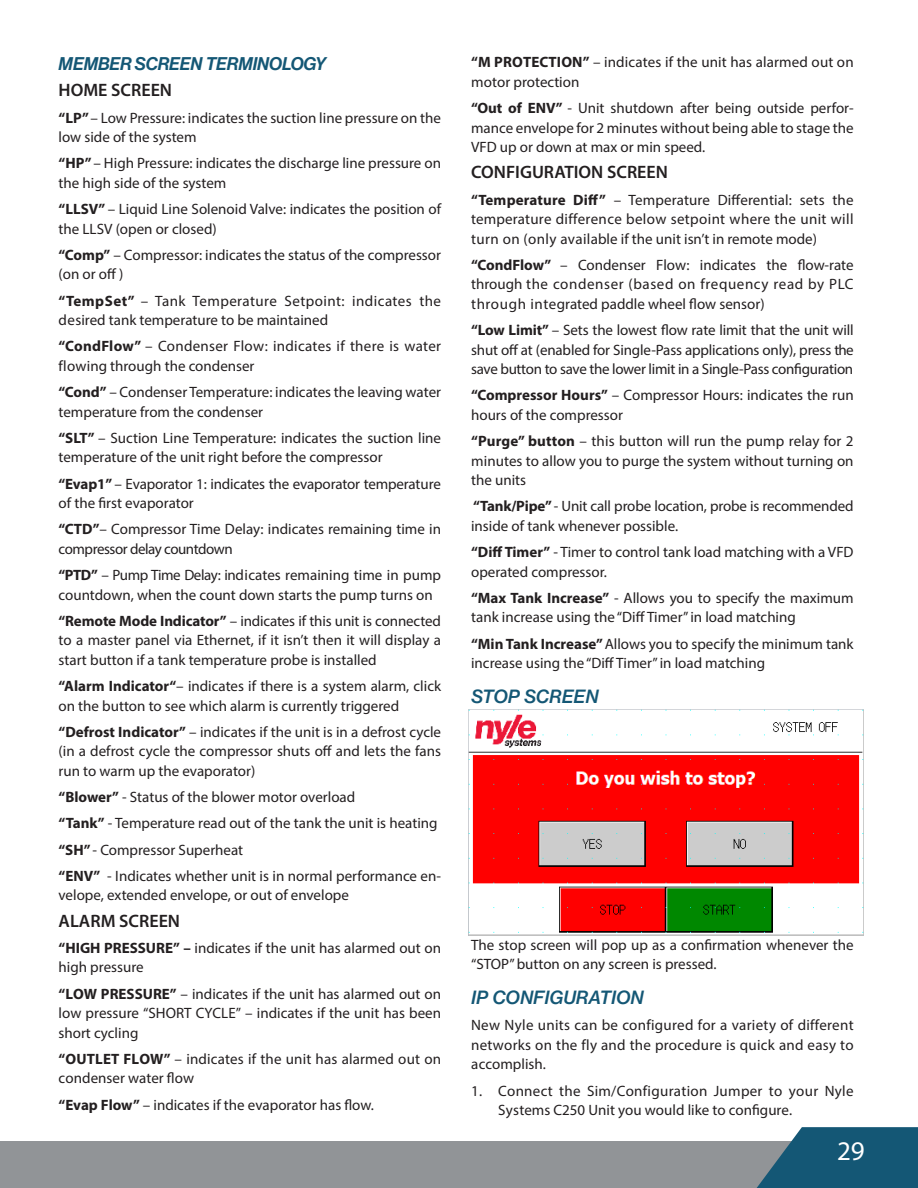
<style>
.page{position:relative;width:918px;height:1188px;background:#fff}
.page>*{position:absolute;margin:0;border:0;box-sizing:border-box;transform-origin:0 0}
.t1{font:27px "Myriad Pro";color:#fff}
.SUBSUBHEADER{font:600 18px "Myriad Pro";color:#231f20}
.TOC_Subheader{font:18px "N Haas Grotesk DS Pro 66 Md It";color:#145775}
.SUBSUBHEADER-2{font:18px "N Haas Grotesk TX Pro 66 Md It";color:#145775}
.MANUAL_TEXT{font:18px "N Haas Grotesk TX Pro 66 Md It";color:#145775}
.MANUAL_TEXT-2{font:15px/19.5px "Myriad Pro";color:#231f20}
.MANUAL_TEXT-3{font:15px/19.5px "Myriad Pro";letter-spacing:.02em;color:#231f20}
.s1{font-weight:700}
</style>
<div class="page">
<div style="left:0;top:1142px;width:918px;height:46px;background:#919497"></div>
<svg style="left:737px;top:1127px;width:181px;height:61px"></svg>
<img style="left:468px;top:709px;width:396px;height:226px">
<p class="TOC_Subheader" style="left:59px;top:53px;width:269px">MEMBER SCREEN TERMINOLOGY</p>
<p class="SUBSUBHEADER" style="left:59px;top:79px;width:115px">HOME SCREEN</p>
<p class="MANUAL_TEXT-2" style="left:59px;top:108px;width:384px"><span class="s1">“LP”</span> – Low Pressure: indicates the suction line pressure on the low side of the system</p>
<p class="MANUAL_TEXT-2" style="left:59px;top:153px;width:384px"><span class="s1">“HP”</span> – High Pressure: indicates the discharge line pressure on the high side of the system</p>
<p class="MANUAL_TEXT-2" style="left:59px;top:199px;width:384px"><span class="s1">“LLSV”</span> – Liquid Line Solenoid Valve: indicates the position of the LLSV (open or closed)</p>
<p class="MANUAL_TEXT-2" style="left:59px;top:245px;width:384px"><span class="s1">“Comp”</span> – Compressor: indicates the status of the compressor (on or off )</p>
<p class="MANUAL_TEXT-2" style="left:59px;top:291px;width:384px"><span class="s1">“TempSet”</span> – Tank Temperature Setpoint: indicates the desired tank temperature to be maintained</p>
<p class="MANUAL_TEXT-2" style="left:59px;top:336px;width:384px"><span class="s1">“CondFlow”</span> – Condenser Flow: indicates if there is water flowing through the condenser</p>
<p class="MANUAL_TEXT-2" style="left:59px;top:382px;width:384px"><span class="s1">“Cond”</span> – Condenser Temperature: indicates the leaving water temperature from the condenser</p>
<p class="MANUAL_TEXT-2" style="left:59px;top:428px;width:384px"><span class="s1">“SLT”</span> – Suction Line Temperature: indicates the suction line temperature of the unit right before the compressor</p>
<p class="MANUAL_TEXT-2" style="left:59px;top:474px;width:384px"><span class="s1">“Evap1”</span> – Evaporator 1: indicates the evaporator temperature of the first evaporator</p>
<p class="MANUAL_TEXT-2" style="left:59px;top:519px;width:384px"><span class="s1">“CTD”</span>– Compressor Time Delay: indicates remaining time in compressor delay countdown</p>
<p class="MANUAL_TEXT-2" style="left:59px;top:565px;width:384px"><span class="s1">“PTD”</span> – Pump Time Delay: indicates remaining time in pump countdown, when the count down starts the pump turns on</p>
<p class="MANUAL_TEXT-2" style="left:59px;top:611px;width:384px;text-align:justify"><span class="s1">“Remote Mode Indicator”</span> – indicates if this unit is connected to a master panel via Ethernet, if it isn’t then it will display a start button if a tank temperature probe is installed</p>
<p class="MANUAL_TEXT-2" style="left:59px;top:676px;width:384px"><span class="s1">“Alarm Indicator“</span>– indicates if there is a system alarm, click on the button to see which alarm is currently triggered</p>
<p class="MANUAL_TEXT-2" style="left:59px;top:722px;width:384px;text-align:justify"><span class="s1">“Defrost Indicator”</span> – indicates if the unit is in a defrost cycle (in a defrost cycle the compressor shuts off and lets the fans run to warm up the evaporator)</p>
<p class="MANUAL_TEXT-2" style="left:59px;top:787px;width:298px"><span class="s1">“Blower”</span> - Status of the blower motor overload</p>
<p class="MANUAL_TEXT-2" style="left:59px;top:813px;width:381px"><span class="s1">“Tank”</span> - Temperature read out of the tank the unit is heating</p>
<p class="MANUAL_TEXT-2" style="left:59px;top:840px;width:186px"><span class="s1">“SH”</span> - Compressor Superheat</p>
<p class="MANUAL_TEXT-2" style="left:59px;top:866px;width:384px"><span class="s1">“ENV”</span> - Indicates whether unit is in normal performance en&shy;velope, extended envelope, or out of envelope</p>
<p class="SUBSUBHEADER" style="left:59px;top:909px;width:123px">ALARM SCREEN</p>
<p class="MANUAL_TEXT-2" style="left:59px;top:938px;width:384px"><span class="s1">“HIGH PRESSURE” –</span> indicates if the unit has alarmed out on high pressure</p>
<p class="MANUAL_TEXT-2" style="left:59px;top:984px;width:384px;text-align:justify"><span class="s1">“LOW PRESSURE”</span> – indicates if the unit has alarmed out on low pressure “SHORT CYCLE” – indicates if the unit has been short cycling</p>
<p class="MANUAL_TEXT-2" style="left:59px;top:1049px;width:384px"><span class="s1">“OUTLET FLOW”</span> – indicates if the unit has alarmed out on condenser water flow</p>
<p class="MANUAL_TEXT-2" style="left:59px;top:1095px;width:317px"><span class="s1">“Evap Flow”</span> – indicates if the evaporator has flow.</p>
<p class="MANUAL_TEXT-2" style="left:471px;top:52px;width:384px"><span class="s1">“M PROTECTION”</span> – indicates if the unit has alarmed out on motor protection</p>
<p class="MANUAL_TEXT-2" style="left:471px;top:98px;width:384px;text-align:justify"><span class="s1">“Out of ENV”</span> - Unit shutdown after being outside perfor&shy;mance envelope for 2 minutes without being able to stage the VFD up or down at max or min speed.</p>
<p class="SUBSUBHEADER" style="left:471px;top:161px;width:198px">CONFIGURATION SCREEN</p>
<p class="MANUAL_TEXT-2" style="left:471px;top:190px;width:384px;text-align:justify"><span class="s1">“Temperature Diff”</span> – Temperature Differential: sets the temperature difference below setpoint where the unit will turn on (only available if the unit isn’t in remote mode)</p>
<p class="MANUAL_TEXT-2" style="left:471px;top:255px;width:384px;text-align:justify"><span class="s1">“CondFlow”</span> – Condenser Flow: indicates the flow-rate through the condenser (based on frequency read by PLC through integrated paddle wheel flow sensor)</p>
<p class="MANUAL_TEXT-2" style="left:471px;top:320px;width:384px;text-align:justify"><span class="s1">“Low Limit”</span> – Sets the lowest flow rate limit that the unit will shut off at (enabled for Single-Pass applications only), press the save button to save the lower limit in a Single-Pass configuration</p>
<p class="MANUAL_TEXT-2" style="left:471px;top:385px;width:384px"><span class="s1">“Compressor Hours”</span> – Compressor Hours: indicates the run hours of the compressor</p>
<p class="MANUAL_TEXT-2" style="left:471px;top:431px;width:384px;text-align:justify"><span class="s1">“Purge” button</span> – this button will run the pump relay for 2 minutes to allow you to purge the system without turning on the units</p>
<p class="MANUAL_TEXT-2" style="left:471px;top:496px;width:384px"><span class="s1">“Tank/Pipe”</span> - Unit call probe location, probe is recommended inside of tank whenever possible.</p>
<p class="MANUAL_TEXT-2" style="left:471px;top:542px;width:384px"><span class="s1">“Diff Timer”</span> - Timer to control tank load matching with a VFD operated compressor.</p>
<p class="MANUAL_TEXT-2" style="left:471px;top:588px;width:384px"><span class="s1">“Max Tank Increase”</span> - Allows you to specify the maximum tank increase using the “Diff Timer” in load matching</p>
<p class="MANUAL_TEXT-2" style="left:471px;top:634px;width:384px"><span class="s1">“Min Tank Increase”</span> Allows you to specify the minimum tank increase using the “Diff Timer” in load matching</p>
<p class="MANUAL_TEXT" style="left:471px;top:686px;width:129px">STOP SCREEN</p>
<p class="MANUAL_TEXT-2" style="left:471px;top:935px;width:384px">The stop screen will pop up as a confirmation whenever the “STOP” button on any screen is pressed.</p>
<p class="SUBSUBHEADER-2" style="left:471px;top:986px;width:174px">IP CONFIGURATION</p>
<p class="MANUAL_TEXT-2" style="left:471px;top:1015px;width:384px;text-align:justify">New Nyle units can be configured for a variety of different networks on the fly and the procedure is quick and easy to accomplish.</p>
<p class="MANUAL_TEXT-3" style="left:498px;top:1081px;width:357px;text-indent:-27px">1. Connect the Sim/Configuration Jumper to your Nyle<br>Systems C250 Unit you would like to configure.</p>
<h1 class="t1" style="left:837px;top:1134px;width:29px">29</h1>
</div>
